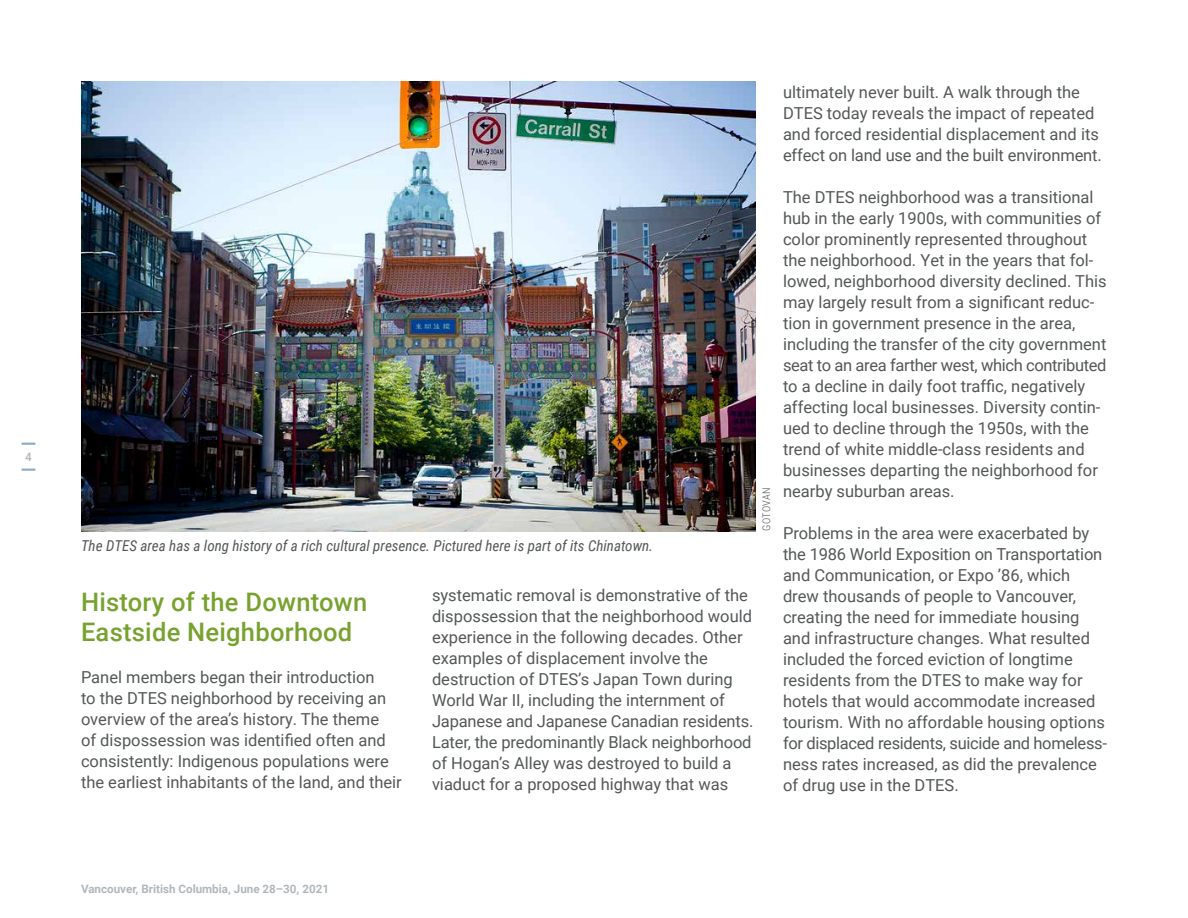
<style>
.page{position:relative;width:1188px;height:918px;background:#fff}
.page>*{position:absolute;margin:0;border:0;box-sizing:border-box;transform-origin:0 0}
.t1{font:500 25.5px/30px "Roboto";letter-spacing:.01em;color:#78a22f}
.t2{font:16.5px/21px "Roboto";color:#545758}
.t3{font:italic 15px "Roboto Condensed";color:#545758}
.t4{font:700 11.7px "Roboto";color:#b0b7bb}
.t5{font:500 11.7px "Roboto";color:#b0b7bb}
.t6{font:300 10.5px "Roboto Condensed";letter-spacing:.025em;color:#545758}
</style>
<div class="page">
<svg style="left:22px;top:443px;width:13px;height:2px"></svg>
<svg style="left:22px;top:469px;width:13px;height:2px"></svg>
<img style="left:81px;top:81px;width:675px;height:450px">
<p class="t5" style="left:25px;top:449px;width:8px">4</p>
<p class="t3" style="left:81px;top:535px;width:574px">The DTES area has a long history of a rich cultural presence. Pictured here is part of its Chinatown.</p>
<p class="t6" style="left:759px;top:531px;width:45px;rotate:-90deg">GOTOVAN</p>
<h1 class="t1" style="left:81px;top:586px;width:288px">History of the Downtown<br>Eastside Neighborhood</h1>
<p class="t2" style="left:81px;top:666px;width:322px">Panel members began their introduction<br>to the DTES neighborhood by receiving an overview of the area’s history. The theme<br>of dispossession was identified often and consistently: Indigenous populations were the earliest inhabitants of the land, and their</p>
<p class="t2" style="left:432px;top:584px;width:323px">systematic removal is demonstrative of the dispossession that the neighborhood would experience in the following decades. Other examples of displacement involve the destruction of DTES’s Japan Town during World War II, including the internment of Japanese and Japanese Canadian residents.<br>Later, the predominantly Black neighborhood of Hogan’s Alley was destroyed to build a viaduct for a proposed highway that was</p>
<p class="t2" style="left:783px;top:81px;width:320px">ultimately never built. A walk through the DTES today reveals the impact of repeated and forced residential displacement and its effect on land use and the built environment.</p>
<p class="t2" style="left:783px;top:186px;width:325px">The DTES neighborhood was a transitional hub in the early 1900s, with communities of color prominently represented throughout the neighborhood. Yet in the years that fol&shy;lowed, neighborhood diversity declined. This may largely result from a significant reduc&shy;tion in government presence in the area, including the transfer of the city government seat to an area farther west, which contributed to a decline in daily foot traffic, negatively affecting local businesses. Diversity contin&shy;ued to decline through the 1950s, with the trend of white middle-class residents and businesses departing the neighborhood for nearby suburban areas.</p>
<p class="t2" style="left:783px;top:522px;width:325px">Problems in the area were exacerbated by the 1986 World Exposition on Transportation and Communication, or Expo ’86, which drew thousands of people to Vancouver, creating the need for immediate housing and infrastructure changes. What resulted included the forced eviction of longtime residents from the DTES to make way for hotels that would accommodate increased tourism. With no affordable housing options for displaced residents, suicide and homeless&shy;ness rates increased, as did the prevalence of drug use in the DTES.</p>
<p class="t4" style="left:81px;top:881px;width:250px">Vancouver, British Columbia, June 28–30, 2021</p>
</div>
